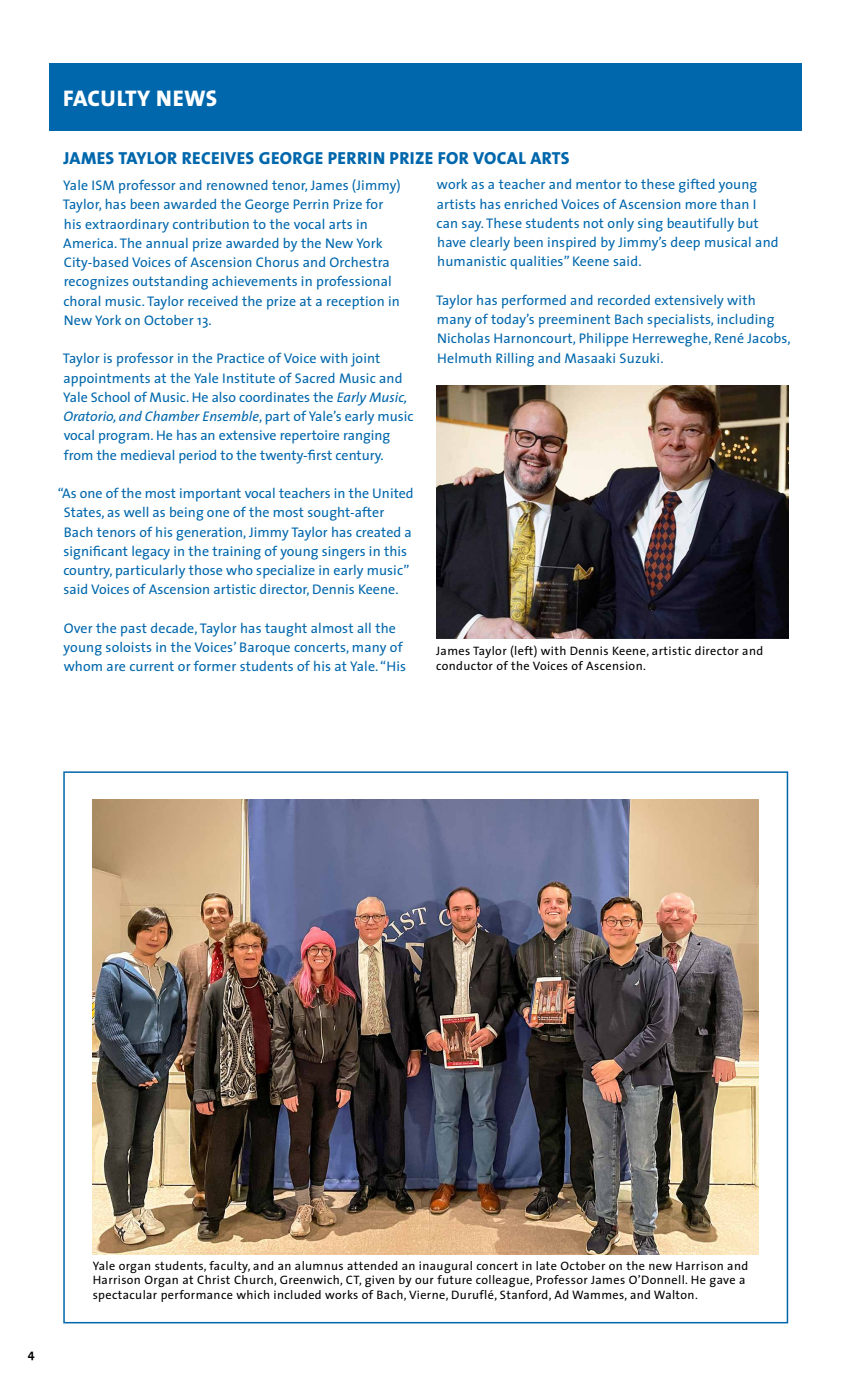
<style>
.page{position:relative;width:851px;height:1386px;background:#fff}
.page>*{position:absolute;margin:0;border:0;box-sizing:border-box;transform-origin:0 0}
.t1{font:22.75px "The Sans Extra Bold Caps";letter-spacing:.015em;color:#fff}
.Small_body_sans{font:17.5px "The Sans Extra Bold Caps";letter-spacing:.02em;color:#0067ac}
.Small_body_sans-2{font:14px/19.2px "The Sans";letter-spacing:.01em;color:#0067ac}
.t2{font:12.25px/14.7px "The Sans";letter-spacing:.03em;color:#000}
.t3{font:700 12.25px "The Sans";color:#000}
.s1{font-style:italic}
</style>
<div class="page">
<div style="left:49px;top:63px;width:753px;height:68px;background:#0067ac"></div>
<img style="left:436px;top:386px;width:352px;height:252px">
<img style="left:93px;top:800px;width:665px;height:454px">
<p class="t1" style="left:63px;top:79px;width:155px">FACULTY NEWS</p>
<p class="Small_body_sans" style="left:63px;top:143px;width:507px">JAMES TAYLOR RECEIVES GEORGE PERRIN PRIZE FOR VOCAL ARTS</p>
<p class="Small_body_sans-2" style="left:63px;top:175px;width:339px">Yale ISM professor and renowned tenor, James (Jimmy)<br>Taylor, has been awarded the George Perrin Prize for his extraordinary contribution to the vocal arts in America. The annual prize awarded by the New York City-based Voices of Ascension Chorus and Orchestra recognizes outstanding achievements in professional choral music. Taylor received the prize at a reception in New York on October 13.</p>
<p class="Small_body_sans-2" style="left:63px;top:349px;width:352px">Taylor is professor in the Practice of Voice with joint appointments at the Yale Institute of Sacred Music and Yale School of Music. He also coordinates the <span class="s1">Early Music, Oratorio, and Chamber Ensemble</span>, part of Yale’s early music vocal program. He has an extensive repertoire ranging from the medieval period to the twenty-first century.</p>
<p class="Small_body_sans-2" style="left:63px;top:483px;width:352px;text-indent:-6px">“As one of the most important vocal teachers in the United States, as well as being one of the most sought-after Bach tenors of his generation, Jimmy Taylor has created a significant legacy in the training of young singers in this country, particularly those who specialize in early music” said Voices of Ascension artistic director, Dennis Keene.</p>
<p class="Small_body_sans-2" style="left:64px;top:618px;width:344px">Over the past decade, Taylor has taught almost all the young soloists in the Voices’ Baroque concerts, many of whom are current or former students of his at Yale. “His</p>
<p class="Small_body_sans-2" style="left:436px;top:175px;width:343px">work as a teacher and mentor to these gifted young artists has enriched Voices of Ascension more than I can say. These students not only sing beautifully but have clearly been inspired by Jimmy’s deep musical and humanistic qualities” Keene said.</p>
<p class="Small_body_sans-2" style="left:436px;top:290px;width:356px">Taylor has performed and recorded extensively with many of today’s preeminent Bach specialists, including Nicholas Harnoncourt, Philippe Herreweghe, René Jacobs, Helmuth Rilling and Masaaki Suzuki.</p>
<p class="t2" style="left:436px;top:643px;width:328px">James Taylor (left) with Dennis Keene, artistic director and conductor of the Voices of Ascension.</p>
<p class="t3" style="left:28px;top:1344px;width:8px">4</p>
<p class="t2" style="left:93px;top:1258px;width:657px">Yale organ students, faculty, and an alumnus attended an inaugural concert in late October on the new Harrison and<br>Harrison Organ at Christ Church, Greenwich, CT, given by our future colleague, Professor James O’Donnell. He gave a spectacular performance which included works of Bach, Vierne, Duruflé, Stanford, Ad Wammes, and Walton.</p>
</div>
